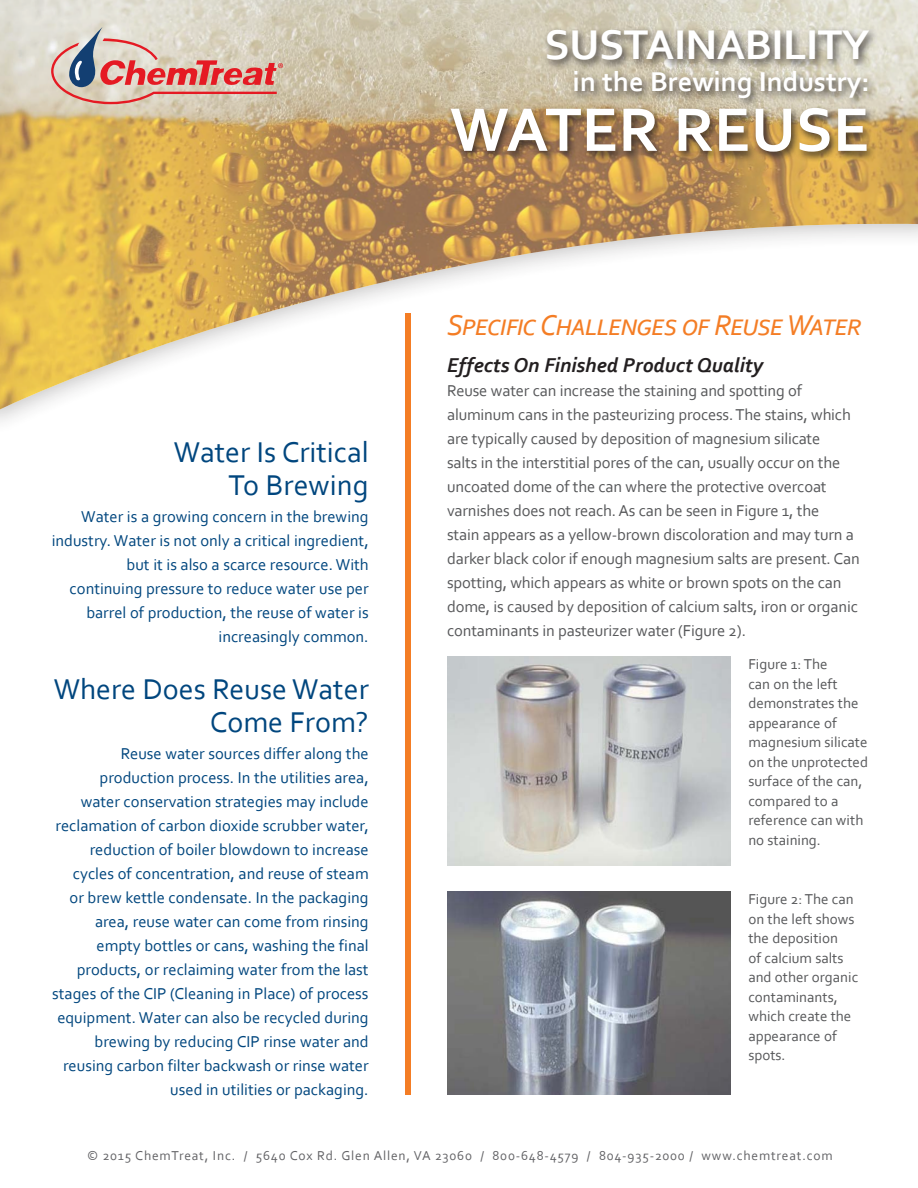
<style>
.page{position:relative;width:918px;height:1188px;background:#fff}
.page>*{position:absolute;margin:0;border:0;box-sizing:border-box;transform-origin:0 0}
.t1{font:700 64.5px "Corbel";color:#fff}
.t2{font:700 43.5px "Corbel";letter-spacing:-.01em;color:#fff}
.t3{font:30px/33px "Corbel";color:#00467e;text-align:right}
.t4{font:italic 30px "Corbel";letter-spacing:-.03em;color:#f47d25}
.t5{font:700 28.5px "Corbel";color:#fff}
.t6{font:italic 700 21px "Corbel";color:#231f20}
.t7{font:16.5px/24px "Corbel";color:#00467e;text-align:right}
.t8{font:16.5px/24px "Corbel";letter-spacing:-.01em;color:#57585a}
.t9{font:15px/19.5px "Corbel";color:#57585a}
.t10{font:13.5px "Corbel";letter-spacing:.06em;color:#636366}
</style>
<div class="page">
<img style="left:0;top:0;width:918px;height:416px">
<svg style="left:51px;top:27px;width:232px;height:77px;background:#d4b0a7"></svg>
<div style="left:446px;top:26px;width:432px;height:137px;background:#231f20;opacity:.82"></div>
<img style="left:447px;top:656px;width:283px;height:210px">
<img style="left:447px;top:892px;width:283px;height:203px">
<div style="left:405px;top:314px;width:6px;height:781px;background:#f47d25"></div>
<h2 class="t2" style="left:545px;top:18px;width:327px">SUSTAINABILITY</h2>
<h3 class="t5" style="left:573px;top:64px;width:298px">in the Brewing Industry:</h3>
<h1 class="t1" style="left:450px;top:89px;width:421px">WATER REUSE</h1>
<h3 class="t3" style="left:174px;top:435px;width:196px">Water Is Critical<br>To Brewing</h3>
<p class="t7" style="left:52px;top:504px;width:318px">Water is a growing concern in the brewing industry. Water is not only a critical ingredient, but it is also a scarce resource. With continuing pressure to reduce water use per barrel of production, the reuse of water is increasingly common.</p>
<h3 class="t3" style="left:54px;top:672px;width:316px">Where Does Reuse Water<br>Come From?</h3>
<p class="t7" style="left:52px;top:741px;width:318px">Reuse water sources differ along the production process. In the utilities area,<br>water conservation strategies may include reclamation of carbon dioxide scrubber water, reduction of boiler blowdown to increase cycles of concentration, and reuse of steam<br>or brew kettle condensate. In the packaging area, reuse water can come from rinsing empty bottles or cans, washing the final products, or reclaiming water from the last stages of the CIP (Cleaning in Place) of process equipment. Water can also be recycled during brewing by reducing CIP rinse water and reusing carbon filter backwash or rinse water used in utilities or packaging.</p>
<h3 class="t4" style="left:447px;top:307px;width:416px">Specific Challenges of Reuse Water</h3>
<p class="t6" style="left:447px;top:352px;width:317px">Effects On Finished Product Quality</p>
<p class="t8" style="left:447px;top:378px;width:414px">Reuse water can increase the staining and spotting of aluminum cans in the pasteurizing process. The stains, which are typically caused by deposition of magnesium silicate<br>salts in the interstitial pores of the can, usually occur on the uncoated dome of the can where the protective overcoat varnishes does not reach. As can be seen in Figure 1, the<br>stain appears as a yellow-brown discoloration and may turn a darker black color if enough magnesium salts are present. Can spotting, which appears as white or brown spots on the can dome, is caused by deposition of calcium salts, iron or organic contaminants in pasteurizer water (Figure 2).</p>
<p class="t9" style="left:748px;top:654px;width:121px">Figure 1: The<br>can on the left demonstrates the appearance of magnesium silicate on the unprotected surface of the can, compared to a reference can with no staining.</p>
<p class="t9" style="left:748px;top:889px;width:111px">Figure 2: The can on the left shows the deposition<br>of calcium salts and other organic contaminants, which create the appearance of spots.</p>
<p class="t10" style="left:87px;top:1147px;width:747px">© 2015 ChemTreat, Inc. / 5640 Cox Rd. Glen Allen, VA 23060 / 800-648-4579 / 804-935-2000 / www.chemtreat.com</p>
</div>
